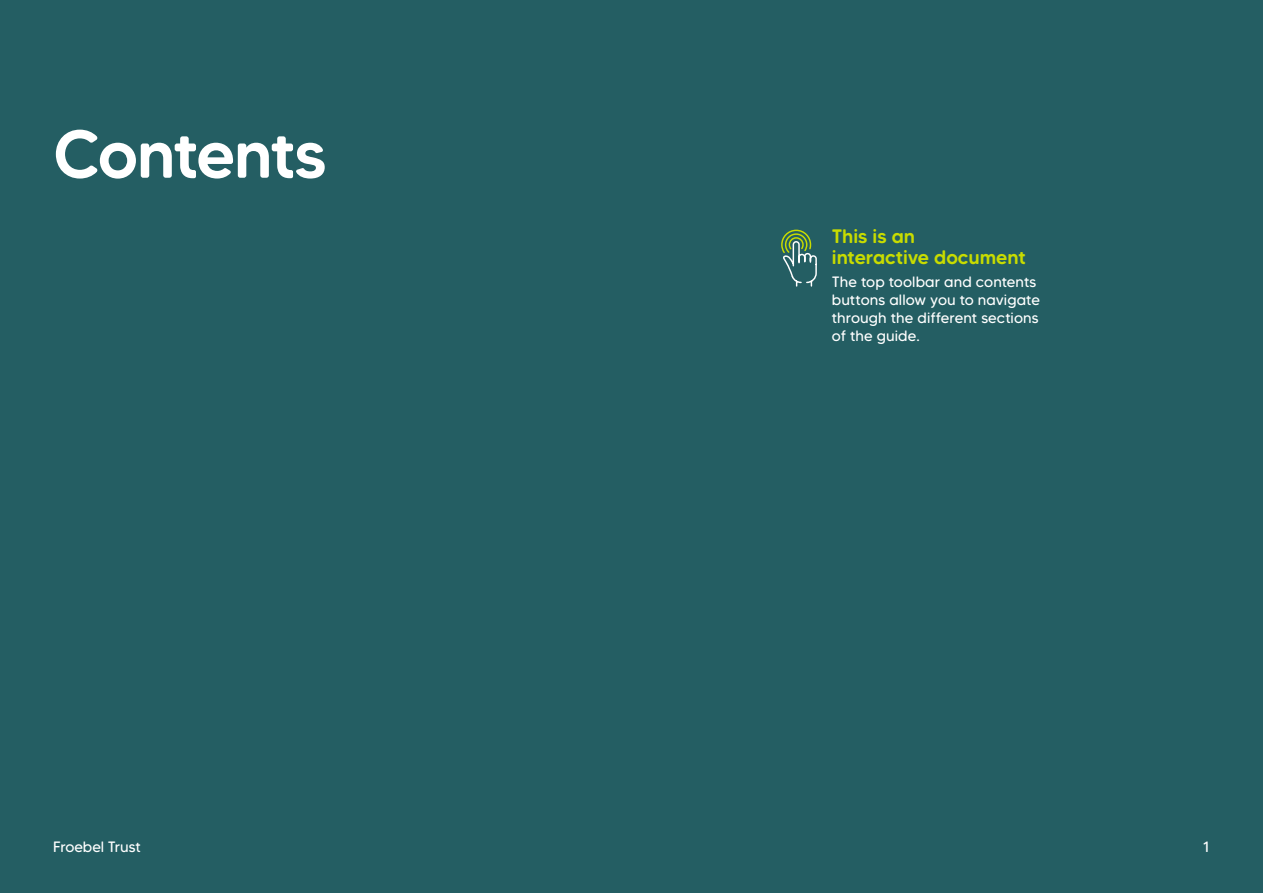
<style>
.page{position:relative;width:1263px;height:893px;background:#245e63}
.page>*{position:absolute;margin:0;border:0;box-sizing:border-box;transform-origin:0 0}
.L1_Heading_50_50pt{font:500 67.5px "MADE Tommy Soft";letter-spacing:-.03em;color:#fff}
.Bodytext_10_5_13pt__4mm_space{font:500 19.5px/21px "MADE Tommy Soft";color:#c8dc00}
.Bodytext_10_5_13pt__4mm_space-2{font:15px/18px "MADE Tommy Soft";letter-spacing:.005em;color:#fff}
</style>
<div class="page">
<svg style="left:781px;top:229px;width:36px;height:58px"></svg>
<p class="L1_Heading_50_50pt" style="left:53px;top:112px;width:275px">Contents</p>
<p class="Bodytext_10_5_13pt__4mm_space" style="left:832px;top:226px;width:195px">This is an<br>interactive document</p>
<p class="Bodytext_10_5_13pt__4mm_space-2" style="left:832px;top:272px;width:210px">The top toolbar and contents buttons allow you to navigate through the different sections of the guide.</p>
<p class="Bodytext_10_5_13pt__4mm_space-2" style="left:53px;top:838px;width:89px">Froebel Trust</p>
<p class="Bodytext_10_5_13pt__4mm_space-2" style="left:1203px;top:838px;width:8px">1</p>
</div>
